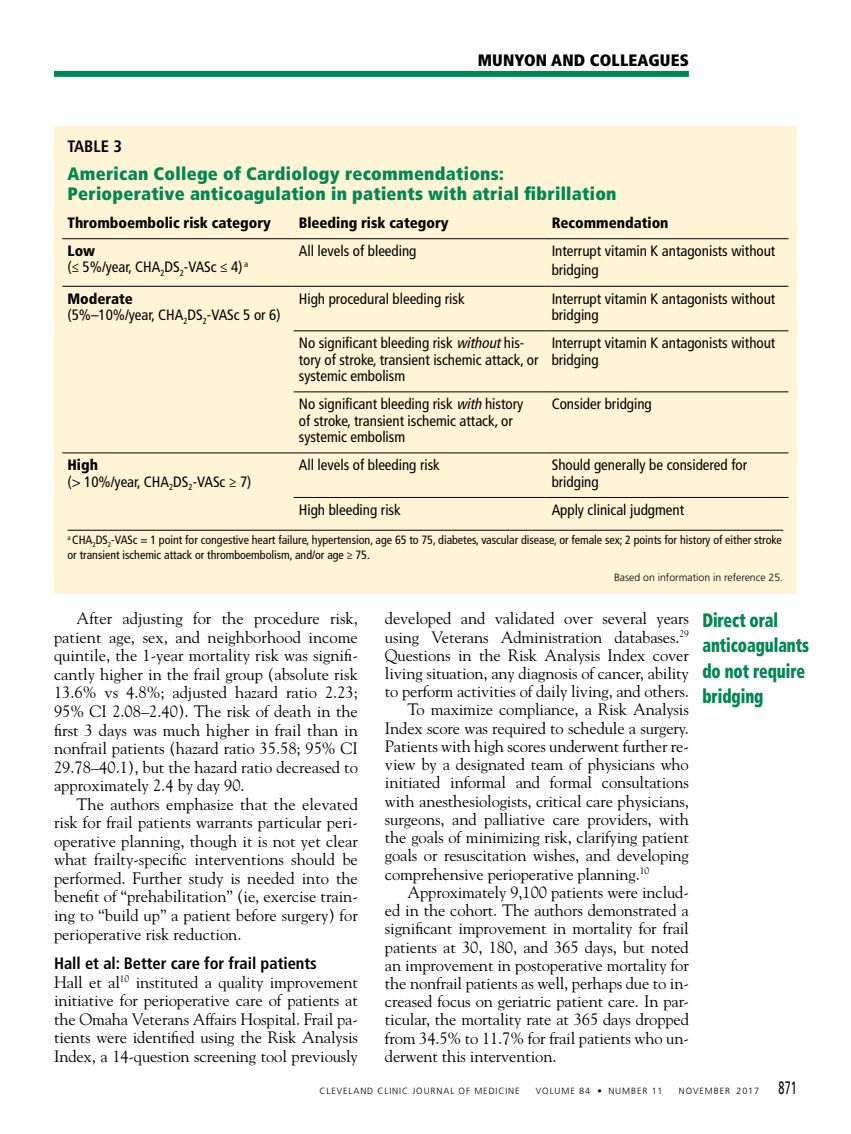
<style>
.page{position:relative;width:851px;height:1134px;background:#fff}
.page>*{position:absolute;margin:0;border:0;box-sizing:border-box;transform-origin:0 0}
.t1{font:900 condensed 19.5px/25.5px "Frutiger LT Std";letter-spacing:-.005em;color:#008752;scale:.8 1}
.t2{font:900 condensed 18px/19.5px "Frutiger LT Std";letter-spacing:.015em;color:#008752}
.t3{font:16.5px/18.6px "Goudy Std";letter-spacing:-.01em;color:#000;text-align:justify}
.t4{font:700 condensed 16.5px "Frutiger LT Std";color:#000}
.t5{font:900 condensed 16.5px "Frutiger LT Std";letter-spacing:.01em;color:#000}
.t6{font:condensed 15px/16.5px "Frutiger LT Std";color:#000}
.t7{font:900 condensed 15px "Frutiger LT Std";color:#000}
.t8{font:condensed 12px/15px "Frutiger LT Std";color:#000}
.t9{font:300 10.5px "Frutiger LT Std";color:#000}
.t10{font:300 9px "Frutiger LT Std";letter-spacing:.1em;color:#000}
.s1{font-weight:900}
.s2{font-style:italic}
.s3{font-weight:400;font-size:18px}
</style>
<div class="page">
<div style="left:54px;top:71px;width:634px;height:6px;background:#008752"></div>
<div style="left:54px;top:126px;width:742px;height:468px;background:#fff4d5"></div>
<hr style="left:62px;top:238px;width:231px;height:1px;background:#000">
<hr style="left:293px;top:238px;width:252px;height:1px;background:#000">
<hr style="left:545px;top:238px;width:243px;height:1px;background:#000">
<hr style="left:62px;top:286px;width:231px;height:1px;background:#000">
<hr style="left:293px;top:286px;width:252px;height:1px;background:#000">
<hr style="left:545px;top:286px;width:243px;height:1px;background:#000">
<hr style="left:293px;top:330px;width:252px;height:1px;background:#000">
<hr style="left:545px;top:330px;width:243px;height:1px;background:#000">
<hr style="left:293px;top:392px;width:252px;height:1px;background:#000">
<hr style="left:545px;top:392px;width:243px;height:1px;background:#000">
<hr style="left:62px;top:453px;width:231px;height:1px;background:#000">
<hr style="left:293px;top:453px;width:252px;height:1px;background:#000">
<hr style="left:545px;top:453px;width:243px;height:1px;background:#000">
<hr style="left:293px;top:497px;width:252px;height:1px;background:#000">
<hr style="left:545px;top:497px;width:243px;height:1px;background:#000">
<hr style="left:68px;top:530px;width:715px;height:1px;background:#000">
<p class="t5" style="left:477px;top:51px;width:213px">MUNYON AND COLLEAGUES</p>
<p class="t4" style="left:68px;top:136px;width:56px">TABLE 3</p>
<p class="t2" style="left:68px;top:164px;width:550px">American College of Cardiology recommendations:<br>Perioperative anticoagulation in patients with atrial fibrillation</p>
<p class="t7" style="left:68px;top:214px;width:205px">Thromboembolic risk category</p>
<p class="t7" style="left:299px;top:214px;width:151px">Bleeding risk category</p>
<p class="t7" style="left:551px;top:214px;width:118px">Recommendation</p>
<p class="t6" style="left:68px;top:243px;width:182px"><span class="s1">Low<br></span>(≤ 5%/year, CHA<sub>2</sub>DS<sub>2</sub>-VASc ≤ 4) <sup>a</sup></p>
<p class="t6" style="left:299px;top:243px;width:119px">All levels of bleeding</p>
<p class="t6" style="left:551px;top:241px;width:225px;line-height:19.5px">Interrupt vitamin K antagonists without bridging</p>
<p class="t6" style="left:68px;top:290px;width:214px"><span class="s1">Moderate<br></span>(5%–10%/year, CHA<sub>2</sub>DS<sub>2</sub>-VASc 5 or 6)</p>
<p class="t6" style="left:299px;top:290px;width:167px">High procedural bleeding risk</p>
<p class="t6" style="left:551px;top:290px;width:225px">Interrupt vitamin K antagonists without bridging</p>
<p class="t6" style="left:299px;top:335px;width:241px">No significant bleeding risk <span class="s2">without</span>his&shy;tory of stroke, transient ischemic attack, or systemic embolism</p>
<p class="t6" style="left:551px;top:335px;width:225px">Interrupt vitamin K antagonists without bridging</p>
<p class="t6" style="left:299px;top:396px;width:226px">No significant bleeding risk <span class="s2">with</span> history of stroke, transient ischemic attack, or systemic embolism</p>
<p class="t6" style="left:551px;top:396px;width:102px">Consider bridging</p>
<p class="t6" style="left:67px;top:457px;width:185px"><span class="s1">High<br></span>(&gt; 10%/year, CHA<sub>2</sub>DS<sub>2</sub>-VASc ≥ 7)</p>
<p class="t6" style="left:299px;top:457px;width:143px">All levels of bleeding risk</p>
<p class="t6" style="left:551px;top:457px;width:197px">Should generally be considered for bridging</p>
<p class="t6" style="left:299px;top:501px;width:103px">High bleeding risk</p>
<p class="t6" style="left:551px;top:501px;width:134px">Apply clinical judgment</p>
<p class="t8" style="left:68px;top:533px;width:715px"><sup>a</sup> CHA<sub>2</sub>DS<sub>2</sub>-VASc = 1 point for congestive heart failure, hypertension, age 65 to 75, diabetes, vascular disease, or female sex; 2 points for history of either stroke or transient ischemic attack or thromboembolism, and/or age ≥ 75.</p>
<p class="t9" style="left:614px;top:571px;width:171px">Based on information in reference 25.</p>
<p class="t3" style="left:54px;top:609px;width:305px;text-indent:23px">After adjusting for the procedure risk, patient age, sex, and neighborhood income quintile, the 1-year mortality risk was signifi&shy;cantly higher in the frail group (absolute risk 13.6% vs 4.8%; adjusted hazard ratio 2.23; 95% CI 2.08–2.40). The risk of death in the first 3 days was much higher in frail than in nonfrail patients (hazard ratio 35.58; 95% CI 29.78–40.1), but the hazard ratio decreased to approximately 2.4 by day 90.</p>
<p class="t3" style="left:54px;top:795px;width:305px;text-indent:23px">The authors emphasize that the elevated risk for frail patients warrants particular peri&shy;operative planning, though it is not yet clear what frailty-specific interventions should be performed. Further study is needed into the benefit of “prehabilitation” (ie, exercise train&shy;ing to “build up” a patient before surgery) for perioperative risk reduction.</p>
<p class="t4" style="left:54px;top:954px;width:264px">Hall et al: Better care for frail patients</p>
<p class="t3" style="left:54px;top:973px;width:305px">Hall et al<sup>10</sup> instituted a quality improvement initiative for perioperative care of patients at the Omaha Veterans Affairs Hospital. Frail pa&shy;tients were identified using the Risk Analysis Index, a 14-question screening tool previously</p>
<p class="t3" style="left:385px;top:609px;width:305px">developed and validated over several years</p>
<p class="t3" style="left:385px;top:627px;width:305px">using Veterans Administration databases.<sup>29</sup></p>
<p class="t3" style="left:385px;top:646px;width:305px">Questions in the Risk Analysis Index cover</p>
<p class="t3" style="left:385px;top:664px;width:305px">living situation, any diagnosis of cancer, ability</p>
<p class="t3" style="left:385px;top:682px;width:305px">to perform activities of daily living, and others.</p>
<p class="t3" style="left:407px;top:700px;width:283px">To maximize compliance, a Risk Analysis</p>
<p class="t3" style="left:385px;top:718px;width:305px">Index score was required to schedule a surgery.</p>
<p class="t3" style="left:385px;top:737px;width:305px">Patients with high scores underwent further re-</p>
<p class="t3" style="left:385px;top:755px;width:305px">view by a designated team of physicians who</p>
<p class="t3" style="left:385px;top:773px;width:305px">initiated informal and formal consultations</p>
<p class="t3" style="left:385px;top:791px;width:305px">with anesthesiologists, critical care physicians,</p>
<p class="t3" style="left:385px;top:810px;width:305px">surgeons, and palliative care providers, with</p>
<p class="t3" style="left:385px;top:828px;width:305px">the goals of minimizing risk, clarifying patient</p>
<p class="t3" style="left:385px;top:846px;width:305px">goals or resuscitation wishes, and developing</p>
<p class="t3" style="left:385px;top:864px;width:266px">comprehensive perioperative planning.<sup>10</sup></p>
<p class="t3" style="left:407px;top:883px;width:283px">Approximately 9,100 patients were includ-</p>
<p class="t3" style="left:385px;top:901px;width:305px">ed in the cohort. The authors demonstrated a</p>
<p class="t3" style="left:385px;top:919px;width:305px">significant improvement in mortality for frail</p>
<p class="t3" style="left:385px;top:937px;width:305px">patients at 30, 180, and 365 days, but noted</p>
<p class="t3" style="left:385px;top:956px;width:305px">an improvement in postoperative mortality for</p>
<p class="t3" style="left:385px;top:974px;width:305px">the nonfrail patients as well, perhaps due to in-</p>
<p class="t3" style="left:385px;top:992px;width:305px">creased focus on geriatric patient care. In par-</p>
<p class="t3" style="left:385px;top:1010px;width:305px">ticular, the mortality rate at 365 days dropped</p>
<p class="t3" style="left:385px;top:1028px;width:305px">from 34.5% to 11.7% for frail patients who un-</p>
<p class="t3" style="left:385px;top:1047px;width:173px">derwent this intervention.</p>
<p class="t1" style="left:702px;top:607px;width:135px">Direct oral anticoagulants do not require bridging</p>
<p class="t10" style="left:319px;top:1085px;width:202px">CLEVELAND CLINIC JOURNAL OF MEDICINE</p>
<p class="t10" style="left:536px;top:1085px;width:128px">VOLUME 84 • NUMBER 11</p>
<p class="t10" style="left:678px;top:1085px;width:120px">NOVEMBER 2017 <span class="s3">871</span></p>
</div>
